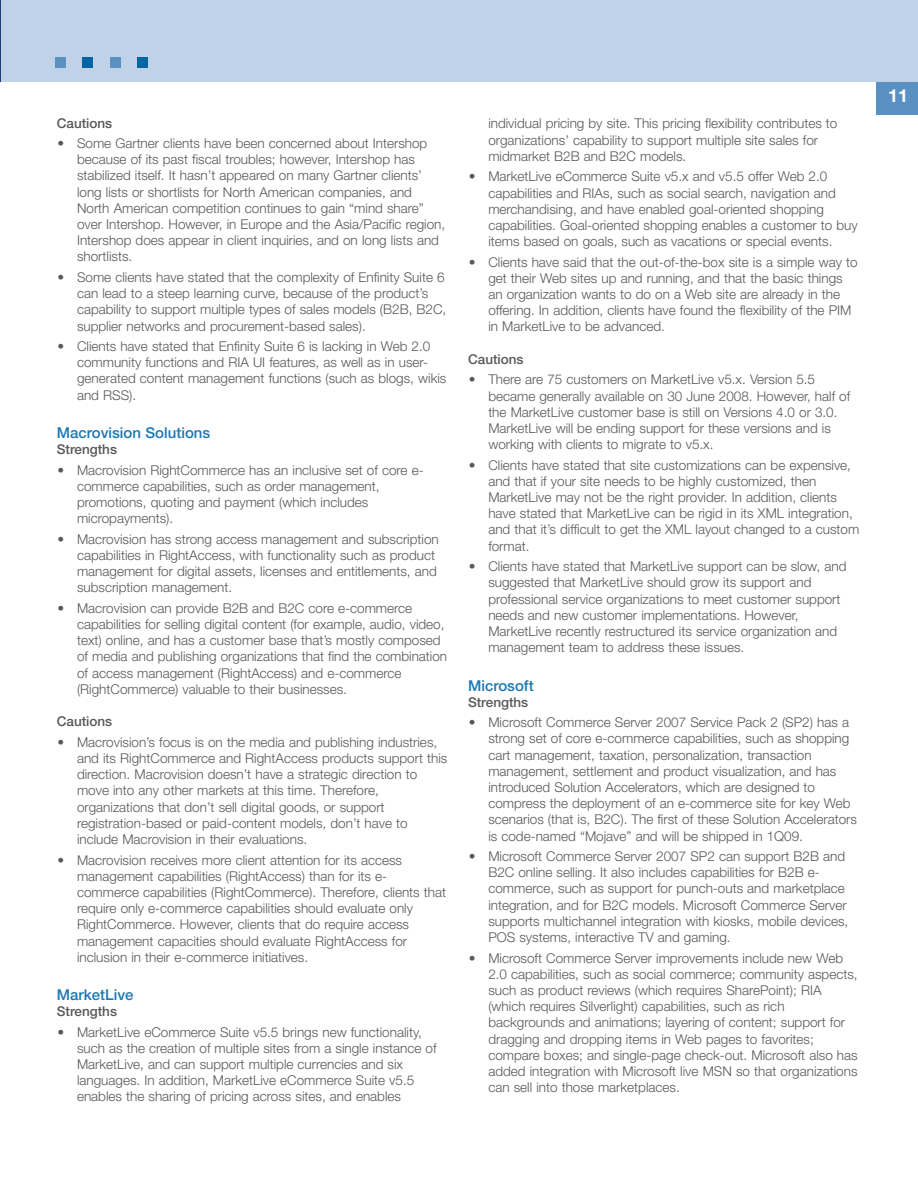
<style>
.page{position:relative;width:918px;height:1188px;background:#fff}
.page>*{position:absolute;margin:0;border:0;box-sizing:border-box;transform-origin:0 0}
.t1{font:700 18px "Helvetica Neue CE";color:#fff}
.t2{font:500 15px "Helvetica Neue";color:#1b78b2}
.t3{font:300 13.5px/16.2px "Helvetica Neue";color:#57585a}
.t4{font:500 13.5px "Helvetica Neue";color:#57585a}
</style>
<div class="page">
<div style="left:876px;top:79px;width:42px;height:36px;background:#5a91c2"></div>
<div style="left:0;top:0;width:918px;height:81px;background:#c0d2e8"></div>
<div style="left:55px;top:57px;width:10px;height:11px;background:#5a91c2"></div>
<div style="left:83px;top:57px;width:10px;height:11px;background:#0065a4"></div>
<div style="left:110px;top:57px;width:10px;height:10px;background:#5a91c2"></div>
<div style="left:138px;top:57px;width:10px;height:10px;background:#0065a4"></div>
<img style="left:0;top:0;width:1px;height:81px">
<p class="t4" style="left:57px;top:118px;width:57px">Cautions</p>
<p class="t3" style="left:77px;top:136px;width:370px;text-indent:-20px">• Some Gartner clients have been concerned about Intershop because of its past fiscal troubles; however, Intershop has stabilized itself. It hasn’t appeared on many Gartner clients’ long lists or shortlists for North American companies, and North American competition continues to gain “mind share” over Intershop. However, in Europe and the Asia/Pacific region, Intershop does appear in client inquiries, and on long lists and shortlists.</p>
<p class="t3" style="left:77px;top:270px;width:371px;text-indent:-20px">• Some clients have stated that the complexity of Enfinity Suite 6 can lead to a steep learning curve, because of the product’s capability to support multiple types of sales models (B2B, B2C, supplier networks and procurement-based sales).</p>
<p class="t3" style="left:77px;top:339px;width:371px;text-indent:-20px">• Clients have stated that Enfinity Suite 6 is lacking in Web 2.0 community functions and RIA UI features, as well as in user&shy;generated content management functions (such as blogs, wikis and RSS).</p>
<p class="t2" style="left:57px;top:428px;width:155px">Macrovision Solutions</p>
<p class="t4" style="left:57px;top:444px;width:62px">Strengths</p>
<p class="t3" style="left:77px;top:463px;width:348px;text-indent:-20px">• Macrovision RightCommerce has an inclusive set of core e&shy;commerce capabilities, such as order management, promotions, quoting and payment (which includes micropayments).</p>
<p class="t3" style="left:77px;top:532px;width:363px;text-indent:-20px">• Macrovision has strong access management and subscription capabilities in RightAccess, with functionality such as product management for digital assets, licenses and entitlements, and subscription management.</p>
<p class="t3" style="left:77px;top:601px;width:372px;text-indent:-20px">• Macrovision can provide B2B and B2C core e-commerce capabilities for selling digital content (for example, audio, video, text) online, and has a customer base that’s mostly composed of media and publishing organizations that find the combination of access management (RightAccess) and e-commerce (RightCommerce) valuable to their businesses.</p>
<p class="t4" style="left:57px;top:717px;width:57px">Cautions</p>
<p class="t3" style="left:77px;top:735px;width:372px;text-indent:-20px">• Macrovision’s focus is on the media and publishing industries, and its RightCommerce and RightAccess products support this direction. Macrovision doesn’t have a strategic direction to move into any other markets at this time. Therefore, organizations that don’t sell digital goods, or support registration-based or paid-content models, don’t have to include Macrovision in their evaluations.</p>
<p class="t3" style="left:77px;top:853px;width:371px;text-indent:-20px">• Macrovision receives more client attention for its access management capabilities (RightAccess) than for its e&shy;commerce capabilities (RightCommerce). Therefore, clients that require only e-commerce capabilities should evaluate only RightCommerce. However, clients that do require access management capacities should evaluate RightAccess for inclusion in their e-commerce initiatives.</p>
<p class="t2" style="left:57px;top:990px;width:78px">MarketLive</p>
<p class="t4" style="left:57px;top:1007px;width:62px">Strengths</p>
<p class="t3" style="left:77px;top:1025px;width:361px;text-indent:-20px">• MarketLive eCommerce Suite v5.5 brings new functionality, such as the creation of multiple sites from a single instance of MarketLive, and can support multiple currencies and six languages. In addition, MarketLive eCommerce Suite v5.5 enables the sharing of pricing across sites, and enables</p>
<p class="t3" style="left:488px;top:117px;width:351px">individual pricing by site. This pricing flexibility contributes to organizations’ capability to support multiple site sales for midmarket B2B and B2C models.</p>
<p class="t3" style="left:488px;top:170px;width:371px;text-indent:-20px">• MarketLive eCommerce Suite v5.x and v5.5 offer Web 2.0 capabilities and RIAs, such as social search, navigation and merchandising, and have enabled goal-oriented shopping capabilities. Goal-oriented shopping enables a customer to buy items based on goals, such as vacations or special events.</p>
<p class="t3" style="left:488px;top:255px;width:371px;text-indent:-20px">• Clients have said that the out-of-the-box site is a simple way to get their Web sites up and running, and that the basic things an organization wants to do on a Web site are already in the offering. In addition, clients have found the flexibility of the PIM in MarketLive to be advanced.</p>
<p class="t4" style="left:468px;top:354px;width:57px">Cautions</p>
<p class="t3" style="left:488px;top:373px;width:363px;text-indent:-20px">• There are 75 customers on MarketLive v5.x. Version 5.5 became generally available on 30 June 2008. However, half of the MarketLive customer base is still on Versions 4.0 or 3.0.<br>MarketLive will be ending support for these versions and is working with clients to migrate to v5.x.</p>
<p class="t3" style="left:488px;top:458px;width:372px;text-indent:-20px">• Clients have stated that site customizations can be expensive, and that if your site needs to be highly customized, then MarketLive may not be the right provider. In addition, clients have stated that MarketLive can be rigid in its XML integration, and that it’s difficult to get the XML layout changed to a custom format.</p>
<p class="t3" style="left:488px;top:560px;width:360px;text-indent:-20px">• Clients have stated that MarketLive support can be slow, and suggested that MarketLive should grow its support and professional service organizations to meet customer support needs and new customer implementations. However, MarketLive recently restructured its service organization and management team to address these issues.</p>
<p class="t2" style="left:468px;top:680px;width:67px">Microsoft</p>
<p class="t4" style="left:468px;top:697px;width:62px">Strengths</p>
<p class="t3" style="left:488px;top:716px;width:370px;text-indent:-20px">• Microsoft Commerce Server 2007 Service Pack 2 (SP2) has a strong set of core e-commerce capabilities, such as shopping cart management, taxation, personalization, transaction management, settlement and product visualization, and has introduced Solution Accelerators, which are designed to compress the deployment of an e-commerce site for key Web scenarios (that is, B2C). The first of these Solution Accelerators is code-named “Mojave” and will be shipped in 1Q09.</p>
<p class="t3" style="left:488px;top:849px;width:361px;text-indent:-20px">• Microsoft Commerce Server 2007 SP2 can support B2B and B2C online selling. It also includes capabilities for B2B e&shy;commerce, such as support for punch-outs and marketplace integration, and for B2C models. Microsoft Commerce Server supports multichannel integration with kiosks, mobile devices, POS systems, interactive TV and gaming.</p>
<p class="t3" style="left:488px;top:951px;width:371px;text-indent:-20px">• Microsoft Commerce Server improvements include new Web 2.0 capabilities, such as social commerce; community aspects, such as product reviews (which requires SharePoint); RIA (which requires Silverlight) capabilities, such as rich backgrounds and animations; layering of content; support for dragging and dropping items in Web pages to favorites; compare boxes; and single-page check-out. Microsoft also has added integration with Microsoft live MSN so that organizations can sell into those marketplaces.</p>
<h1 class="t1" style="left:888px;top:90px;width:22px">11</h1>
</div>
